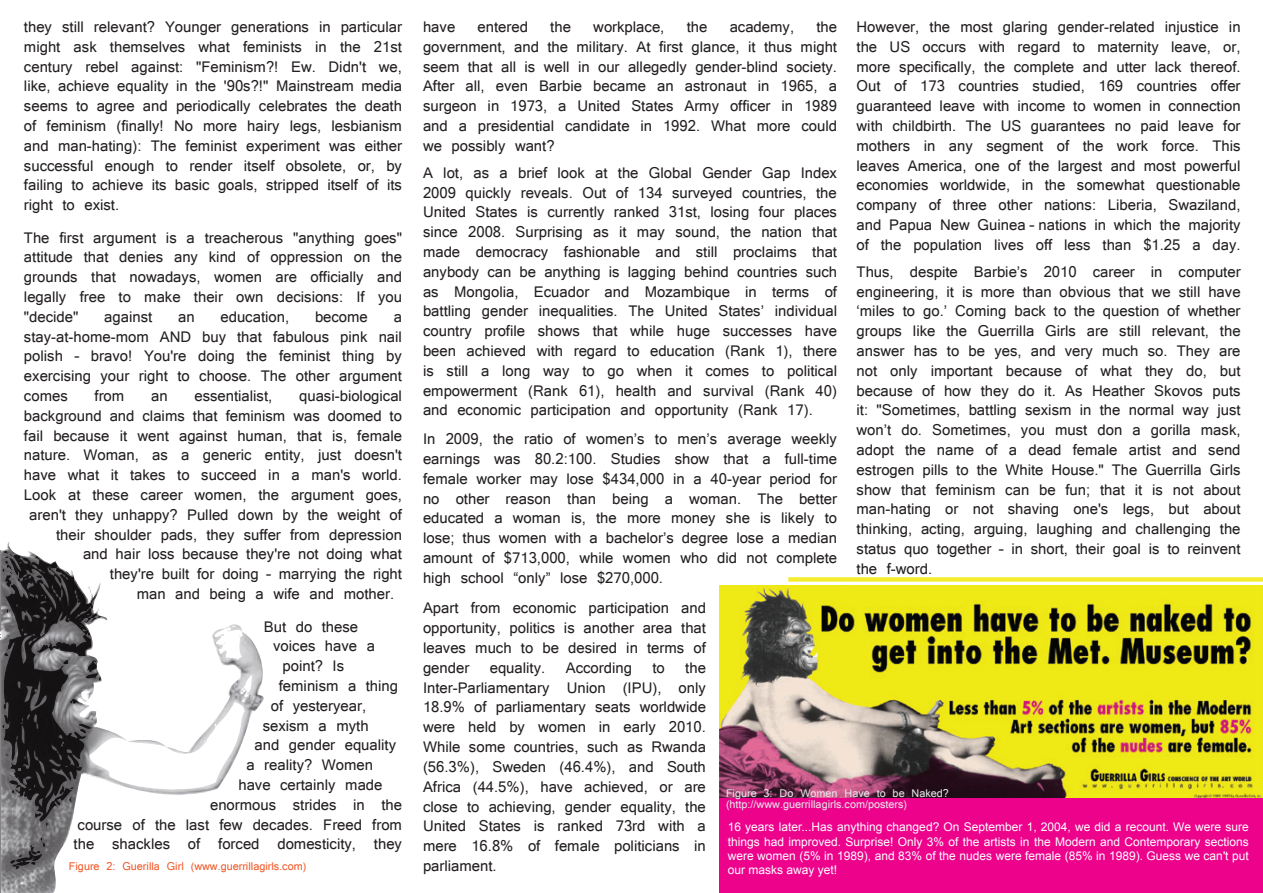
<style>
.page{position:relative;width:1263px;height:893px;background:#fff}
.page>*{position:absolute;margin:0;border:0;box-sizing:border-box;transform-origin:0 0}
.t1{font:16.5px/19.8px "Latha";color:#231f20;text-align:justify}
.t2{font:12px/14.4px "Arial";color:#fff;text-align:justify}
.t3{font:12px/10.5px "Latha";color:#e6e7e9}
.t4{font:12px "Latha";color:#f15929}
</style>
<div class="page">
<img style="left:2px;top:542px;width:262px;height:350px">
<img style="left:719px;top:585px;width:544px;height:214px">
<div style="left:719px;top:799px;width:544px;height:94px;background:#ed028c"></div>
<div style="left:788px;top:577px;width:475px;height:5px;background:#f4ed2f"></div>
<p class="t1" style="left:24px;top:17px;width:380px">they still relevant? Younger generations in particular might ask themselves what feminists in the 21st century rebel against: "Feminism?! Ew. Didn't we, like, achieve equality in the '90s?!" Mainstream media seems to agree and periodically celebrates the death of feminism (finally! No more hairy legs, lesbianism and man-hating): The feminist experiment was either successful enough to render itself obsolete, or, by failing to achieve its basic goals, stripped itself of its right to exist.</p>
<p class="t1" style="left:24px;top:227px;width:379px">The first argument is a treacherous "anything goes" attitude that denies any kind of oppression on the grounds that nowadays, women are officially and legally free to make their own decisions: If you "decide"</p>
<p class="t1" style="left:104px;top:307px;width:50px">against</p>
<p class="t1" style="left:178px;top:307px;width:18px">an</p>
<p class="t1" style="left:220px;top:307px;width:70px">education,</p>
<p class="t1" style="left:315px;top:307px;width:54px">become</p>
<p class="t1" style="left:24px;top:307px;width:379px;text-indent:370px">a stay-at-home-mom AND buy that fabulous pink nail polish – bravo! You're doing the feminist thing by exercising your right to choose. The other argument comes</p>
<p class="t1" style="left:95px;top:386px;width:31px">from</p>
<p class="t1" style="left:151px;top:386px;width:18px">an</p>
<p class="t1" style="left:194px;top:386px;width:79px">essentialist,</p>
<p class="t1" style="left:299px;top:386px;width:104px">quasi-biological</p>
<p class="t1" style="left:24px;top:406px;width:379px">background and claims that feminism was doomed to</p>
<p class="t1" style="left:24px;top:425px;width:379px">fail because it went against human, that is, female</p>
<p class="t1" style="left:24px;top:445px;width:379px">nature. Woman, as a generic entity, just doesn't</p>
<p class="t1" style="left:24px;top:465px;width:380px">have what it takes to succeed in a man's world.</p>
<p class="t1" style="left:24px;top:485px;width:380px">Look at these career women, the argument goes,</p>
<p class="t1" style="left:29px;top:505px;width:374px">aren't they unhappy? Pulled down by the weight of</p>
<p class="t1" style="left:56px;top:524px;width:347px">their shoulder pads, they suffer from depression</p>
<p class="t1" style="left:83px;top:544px;width:320px">and hair loss because they're not doing what</p>
<p class="t1" style="left:110px;top:564px;width:294px">they're built for doing – marrying the right</p>
<p class="t1" style="left:137px;top:584px;width:259px">man and being a wife and mother.</p>
<p class="t1" style="left:264px;top:616px;width:96px">But do these</p>
<p class="t1" style="left:273px;top:636px;width:103px">voices have a</p>
<p class="t1" style="left:282px;top:656px;width:63px">point? Is</p>
<p class="t1" style="left:279px;top:676px;width:121px">feminism a thing</p>
<p class="t1" style="left:271px;top:695px;width:97px">of yesteryear,</p>
<p class="t1" style="left:263px;top:715px;width:107px">sexism a myth</p>
<p class="t1" style="left:255px;top:735px;width:143px">and gender equality</p>
<p class="t1" style="left:246px;top:755px;width:128px">a reality? Women</p>
<p class="t1" style="left:238px;top:775px;width:146px">have certainly made</p>
<p class="t1" style="left:210px;top:794px;width:193px">enormous strides in the</p>
<p class="t1" style="left:78px;top:814px;width:326px">course of the last few decades. Freed from</p>
<p class="t1" style="left:74px;top:834px;width:330px">the shackles of forced domesticity, they</p>
<p class="t4" style="left:69px;top:857px;width:239px">Figure 2: Guerilla Girl (www.guerrillagirls.com)</p>
<p class="t1" style="left:856px;top:17px;width:385px">However, the most glaring gender-related injustice in the US occurs with regard to maternity leave, or, more specifically, the complete and utter lack thereof.<br>Out of 173 countries studied, 169 countries offer guaranteed leave with income to women in connection with childbirth. The US guarantees no paid leave for mothers in any segment of the work force. This leaves America, one of the largest and most powerful economies worldwide, in the somewhat questionable company of three other nations: Liberia, Swaziland, and Papua New Guinea – nations in which the majority of the population lives off less than $1.25 a day.</p>
<p class="t1" style="left:856px;top:262px;width:385px">Thus, despite Barbie’s 2010 career in computer engineering, it is more than obvious that we still have ‘miles to go.’ Coming back to the question of whether groups like the Guerrilla Girls are still relevant, the answer has to be yes, and very much so. They are not only important because of what they do, but because of how they do it. As Heather Skovos puts it: "Sometimes, battling sexism in the normal way just won’t do. Sometimes, you must don a gorilla mask, adopt the name of a dead female artist and send estrogen pills to the White House." The Guerrilla Girls show that feminism can be fun; that it is not about man-hating or not shaving one's legs, but about thinking, acting, arguing, laughing and challenging the status quo together – in short, their goal is to reinvent the f-word.</p>
<p class="t1" style="left:423px;top:17px;width:416px;text-indent:393px">the government, and the military. At first glance, it thus might seem that all is well in our allegedly gender-blind society.<br>After all, even Barbie became an astronaut in 1965, a surgeon in 1973, a United States Army officer in 1989 and a presidential candidate in 1992. What more could we possibly want?</p>
<p class="t1" style="left:423px;top:163px;width:416px">A lot, as a brief look at the Global Gender Gap Index 2009 quickly reveals. Out of 134 surveyed countries, the United States is currently ranked 31st, losing four places since 2008. Surprising as it may sound, the nation that made democracy fashionable and still proclaims that anybody can be anything is lagging behind countries such as Mongolia, Ecuador and Mozambique in terms of battling gender inequalities. The United States’ individual country profile shows that while huge successes have been achieved with regard to education (Rank 1), there is still a long way to go when it comes to political empowerment (Rank 61), health and survival (Rank 40) and economic participation and opportunity (Rank 17).</p>
<p class="t1" style="left:423px;top:429px;width:416px">In 2009, the ratio of women’s to men’s average weekly earnings was 80.2:100. Studies show that a full-time female worker may lose $434,000 in a 40-year period for no other reason than being a woman. The better educated a woman is, the more money she is likely to lose; thus women with a bachelor’s degree lose a median amount of $713,000, while women who did not complete high school “only” lose $270,000.</p>
<p class="t1" style="left:423px;top:598px;width:284px">Apart from economic participation and opportunity, politics is another area that leaves much to be desired in terms of gender equality. According to the Inter-Parliamentary Union (IPU), only 18.9% of parliamentary seats worldwide were held by women in early 2010.<br>While some countries, such as Rwanda (56.3%), Sweden (46.4%), and South Africa (44.5%), have achieved, or are close to achieving, gender equality, the United States is ranked 73rd with a mere 16.8% of female politicians in parliament.</p>
<p class="t1" style="left:423px;top:17px;width:34px">have</p>
<p class="t1" style="left:478px;top:17px;width:52px">entered</p>
<p class="t1" style="left:550px;top:17px;width:22px">the</p>
<p class="t1" style="left:593px;top:17px;width:73px">workplace,</p>
<p class="t1" style="left:687px;top:17px;width:22px">the</p>
<p class="t1" style="left:730px;top:17px;width:66px">academy,</p>
<p class="t3" style="left:726px;top:788px;width:224px">Figure 3: Do Women Have to be Naked? (http://www.guerrillagirls.com/posters)</p>
<p class="t2" style="left:728px;top:820px;width:523px">16 years later...Has anything changed? On September 1, 2004, we did a recount. We were sure things had improved. Surprise! Only 3% of the artists in the Modern and Contemporary sections were women (5% in 1989), and 83% of the nudes were female (85% in 1989). Guess we can't put our masks away yet!</p>
</div>
